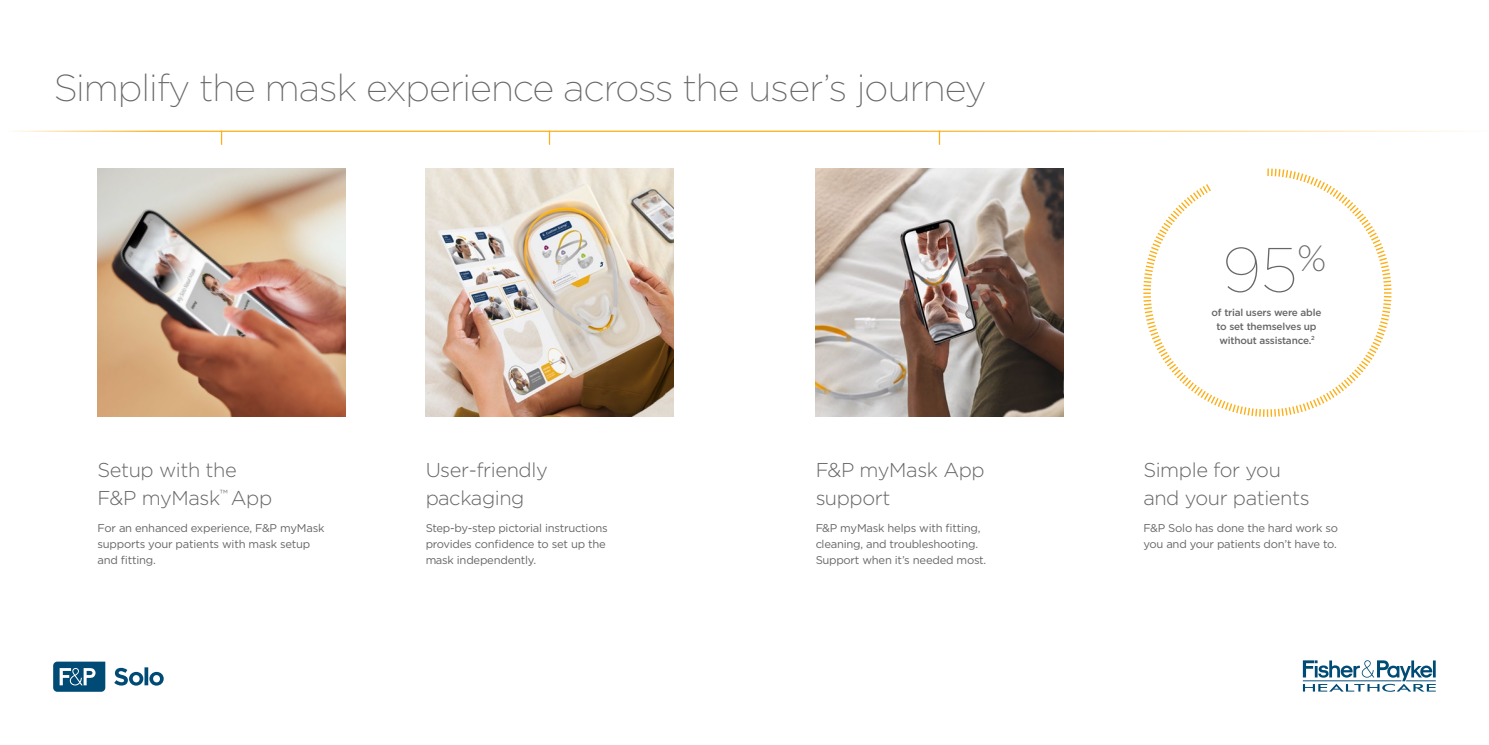
<style>
.page{position:relative;width:1489px;height:745px;background:#fff}
.page>*{position:absolute;margin:0;border:0;box-sizing:border-box;transform-origin:0 0}
.t1{font:100 62.5px "Gotham";color:#676668}
.t2{font:200 37.5px "Gotham";letter-spacing:-.025em;color:#676668}
.t3{font:300 20px/27.5px "Gotham";letter-spacing:-.02em;color:#676668}
.t4{font:11.25px/16.2px "Gotham";letter-spacing:-.02em;color:#676668}
.t5{font:500 10px/13.8px "Gotham";letter-spacing:-.02em;color:#676668;text-align:center}
</style>
<div class="page">
<img style="left:815px;top:168px;width:248px;height:248px">
<img style="left:425px;top:168px;width:248px;height:248px">
<img style="left:97px;top:168px;width:248px;height:248px">
<hr style="left:0;top:130px;width:1488px;height:2px;background:#fcaf17">
<svg style="left:221px;top:130px;width:1px;height:15px"></svg>
<svg style="left:549px;top:130px;width:1px;height:15px"></svg>
<svg style="left:938px;top:130px;width:2px;height:15px"></svg>
<svg style="left:1143px;top:168px;width:249px;height:249px"></svg>
<svg style="left:1302px;top:660px;width:133px;height:31px"></svg>
<svg style="left:53px;top:661px;width:111px;height:30px"></svg>
<h2 class="t2" style="left:53px;top:64px;width:934px">Simplify the mask experience across the user’s journey</h2>
<h3 class="t3" style="left:97px;top:455px;width:176px">Setup with the<br>F&amp;P myMask<sup>™</sup> App</h3>
<p class="t4" style="left:97px;top:519px;width:228px">For an enhanced experience, F&amp;P myMask supports your patients with mask setup and fitting.</p>
<h3 class="t3" style="left:425px;top:455px;width:124px">User-friendly packaging</h3>
<p class="t4" style="left:425px;top:519px;width:184px">Step-by-step pictorial instructions provides confidence to set up the mask independently.</p>
<h3 class="t3" style="left:815px;top:455px;width:171px">F&amp;P myMask App support</h3>
<p class="t4" style="left:815px;top:519px;width:172px">F&amp;P myMask helps with fitting, cleaning, and troubleshooting.<br>Support when it’s needed most.</p>
<h1 class="t1" style="left:1222px;top:231px;width:105px">95<sup>%</sup></h1>
<p class="t5" style="left:1211px;top:305px;width:111px">of trial users were able to set themselves up without assistance.<sup>2</sup></p>
<h3 class="t3" style="left:1143px;top:455px;width:168px">Simple for you and your patients</h3>
<p class="t4" style="left:1143px;top:519px;width:196px">F&amp;P Solo has done the hard work so you and your patients don’t have to.</p>
</div>
